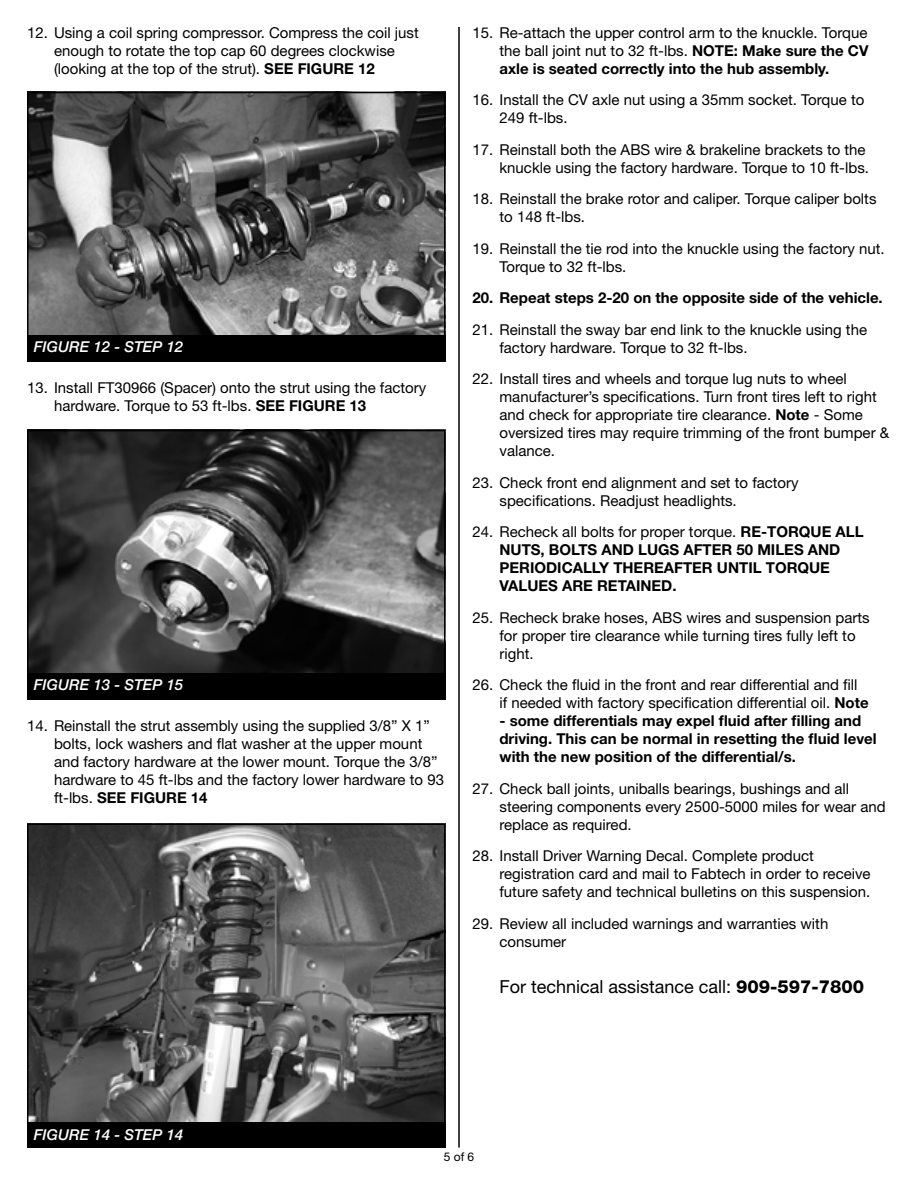
<style>
.page{position:relative;width:918px;height:1188px;background:#fff}
.page>*{position:absolute;margin:0;border:0;box-sizing:border-box;transform-origin:0 0}
.t1{font:18px "Helvetica Neue LT Std";color:#000}
.t2{font:15px/18px "Helvetica Neue LT Std";color:#000}
.t3{font:700 15px/18px "Helvetica Neue LT Std";color:#000}
.t4{font:italic 500 15px "Helvetica Neue LT Std";color:#fff}
.t5{font:12px "Helvetica Neue LT Std";color:#000}
.s1{font-weight:700}
.s2{font-weight:400}
.s3{font-weight:800}
</style>
<div class="page">
<hr style="left:458px;top:27px;width:2px;height:1121px;background:#000">
<img style="left:30px;top:95px;width:413px;height:240px">
<div style="left:27px;top:92px;width:419px;height:270px;border:2px solid #000"></div>
<div style="left:27px;top:335px;width:419px;height:27px;background:#000"></div>
<img style="left:30px;top:433px;width:413px;height:240px">
<div style="left:27px;top:430px;width:419px;height:270px;border:2px solid #000"></div>
<div style="left:27px;top:673px;width:419px;height:27px;background:#000"></div>
<img style="left:30px;top:827px;width:413px;height:295px">
<div style="left:27px;top:824px;width:419px;height:324px;border:2px solid #000"></div>
<div style="left:27px;top:1122px;width:419px;height:26px;background:#000"></div>
<p class="t2" style="left:54px;top:23px;width:366px;text-indent:-27px">12. Using a coil spring compressor. Compress the coil just enough to rotate the top cap 60 degrees clockwise (looking at the top of the strut). <span class="s1">SEE FIGURE 12</span></p>
<p class="t4" style="left:34px;top:338px;width:151px">FIGURE 12 - STEP 12</p>
<p class="t2" style="left:54px;top:379px;width:374px;text-indent:-27px">13. Install FT30966 (Spacer) onto the strut using the factory hardware. Torque to 53 ft-lbs. <span class="s1">SEE FIGURE 13</span></p>
<p class="t4" style="left:34px;top:676px;width:151px">FIGURE 13 - STEP 15</p>
<p class="t2" style="left:54px;top:716px;width:392px;text-indent:-27px">14. Reinstall the strut assembly using the supplied 3/8” X 1” bolts, lock washers and flat washer at the upper mount and factory hardware at the lower mount. Torque the 3/8” hardware to 45 ft-lbs and the factory lower hardware to 93 ft-lbs. <span class="s1">SEE FIGURE 14</span></p>
<p class="t2" style="left:500px;top:23px;width:370px;text-align:justify;text-indent:-27px">15. Re-attach the upper control arm to the knuckle. Torque the ball joint nut to 32 ft-lbs. <span class="s1">NOTE: Make sure the CV axle is seated correctly into the hub assembly.</span></p>
<p class="t2" style="left:500px;top:91px;width:366px;text-indent:-27px">16. Install the CV axle nut using a 35mm socket. Torque to<br>249 ft-lbs.</p>
<p class="t2" style="left:472px;top:140px;width:398px;text-align:right">17. Reinstall both the ABS wire &amp; brakeline brackets to the knuckle using the factory hardware. Torque to 10 ft-lbs.</p>
<p class="t2" style="left:500px;top:190px;width:379px;text-indent:-27px">18. Reinstall the brake rotor and caliper. Torque caliper bolts to 148 ft-lbs.</p>
<p class="t2" style="left:500px;top:239px;width:387px;text-indent:-27px">19. Reinstall the tie rod into the knuckle using the factory nut.<br>Torque to 32 ft-lbs.</p>
<p class="t3" style="left:472px;top:289px;width:412px">20. Repeat steps 2-20 on the opposite side of the vehicle.</p>
<p class="t2" style="left:500px;top:320px;width:369px;text-indent:-27px">21. Reinstall the sway bar end link to the knuckle using the factory hardware. Torque to 32 ft-lbs.</p>
<p class="t2" style="left:500px;top:370px;width:391px;text-indent:-27px">22. Install tires and wheels and torque lug nuts to wheel manufacturer’s specifications. Turn front tires left to right and check for appropriate tire clearance. <span class="s1">Note</span> - Some oversized tires may require trimming of the front bumper &amp; valance.</p>
<p class="t2" style="left:500px;top:473px;width:301px;text-indent:-27px">23. Check front end alignment and set to factory specifications. Readjust headlights.</p>
<p class="t3" style="left:500px;top:523px;width:366px;text-indent:-27px"><span class="s2">24. Recheck all bolts for proper torque.</span> RE-TORQUE ALL NUTS, BOLTS AND LUGS AFTER 50 MILES AND PERIODICALLY THEREAFTER UNTIL TORQUE VALUES ARE RETAINED.</p>
<p class="t2" style="left:500px;top:608px;width:372px;text-indent:-27px">25. Recheck brake hoses, ABS wires and suspension parts for proper tire clearance while turning tires fully left to right.</p>
<p class="t2" style="left:500px;top:676px;width:371px;text-indent:-27px">26. Check the fluid in the front and rear differential and fill if needed with factory specification differential oil. <span class="s1">Note</span></p>
<p class="t3" style="left:500px;top:712px;width:379px">- some differentials may expel fluid after filling and driving. This can be normal in resetting the fluid level with the new position of the differential/s.</p>
<p class="t2" style="left:500px;top:779px;width:388px;text-indent:-27px">27. Check ball joints, uniballs bearings, bushings and all steering components every 2500-5000 miles for wear and replace as required.</p>
<p class="t2" style="left:500px;top:847px;width:373px;text-indent:-27px">28. Install Driver Warning Decal. Complete product registration card and mail to Fabtech in order to receive future safety and technical bulletins on this suspension.</p>
<p class="t2" style="left:500px;top:914px;width:330px;text-indent:-27px">29. Review all included warnings and warranties with consumer</p>
<p class="t1" style="left:499px;top:976px;width:366px">For technical assistance call: <span class="s3">909-597-7800</span></p>
<p class="t4" style="left:34px;top:1125px;width:151px">FIGURE 14 - STEP 14</p>
<p class="t5" style="left:444px;top:1150px;width:32px">5 of 6</p>
</div>
